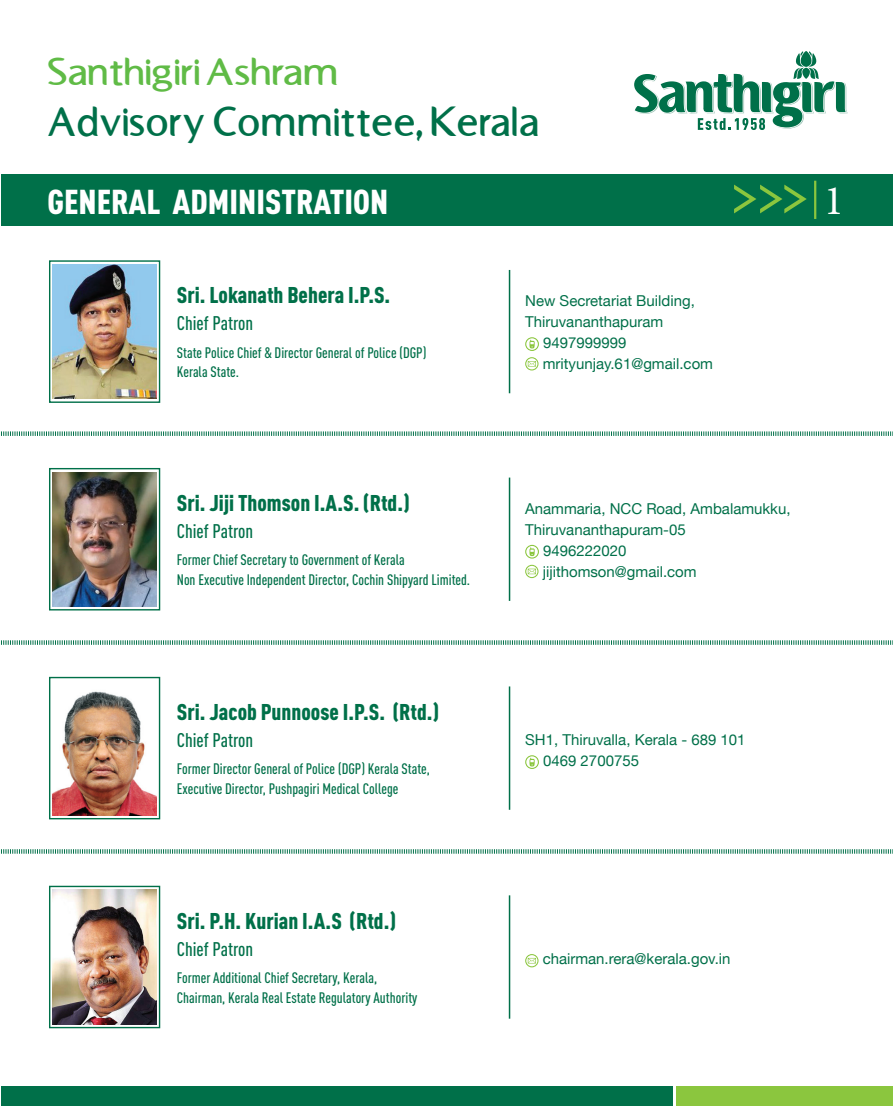
<style>
.page{position:relative;width:893px;height:1106px;background:#fff}
.page>*{position:absolute;margin:0;border:0;box-sizing:border-box;transform-origin:0 0}
.t1{font:700 42px "Santhi Giri ENG";color:#007049;scale:.94 1}
.t2{font:42px "Minion Pro";color:#fff}
.t3{font:700 39px "Santhi Giri ENG";color:#60bb46}
.t4{font:900 34.05px "DIN Cond";color:#fff}
.t5{font:900 22.5px "DIN Cond";color:#007049}
.t6{font:500 19.5px "DIN Cond";color:#007049}
.t7{font:500 15px/19.5px "DIN Cond";color:#007049}
.t8{font:15px/21px "Helvetica Neue LT";color:#007049}
</style>
<div class="page">
<div style="left:1px;top:174px;width:892px;height:51px;background:#007049"></div>
<svg style="left:634px;top:51px;width:214px;height:79px"></svg>
<div style="left:49px;top:260px;width:111px;height:143px;border:1px solid #007049"></div>
<img style="left:53px;top:264px;width:103px;height:134px">
<div style="left:49px;top:468px;width:111px;height:142px;border:1px solid #007049"></div>
<img style="left:53px;top:472px;width:103px;height:134px">
<div style="left:49px;top:677px;width:111px;height:142px;border:1px solid #007049"></div>
<img style="left:53px;top:691px;width:103px;height:124px">
<div style="left:49px;top:885px;width:111px;height:143px;border:1px solid #007049"></div>
<img style="left:53px;top:890px;width:103px;height:134px">
<svg style="left:525px;top:337px;width:14px;height:14px"></svg>
<svg style="left:525px;top:357px;width:13px;height:13px"></svg>
<svg style="left:525px;top:545px;width:14px;height:13px"></svg>
<svg style="left:525px;top:565px;width:13px;height:13px"></svg>
<svg style="left:525px;top:755px;width:14px;height:14px"></svg>
<svg style="left:525px;top:954px;width:13px;height:13px"></svg>
<hr style="left:509px;top:270px;width:1px;height:123px;background:#007049">
<hr style="left:509px;top:477px;width:1px;height:124px;background:#007049">
<hr style="left:509px;top:686px;width:1px;height:123px;background:#007049">
<hr style="left:509px;top:895px;width:1px;height:123px;background:#007049">
<svg style="left:1px;top:431px;width:892px;height:5px"></svg>
<svg style="left:1px;top:640px;width:892px;height:5px"></svg>
<svg style="left:1px;top:849px;width:892px;height:5px"></svg>
<div style="left:1px;top:1086px;width:672px;height:20px;background:#007049"></div>
<div style="left:676px;top:1086px;width:217px;height:20px;background:#8bc63e"></div>
<svg style="left:734px;top:185px;width:73px;height:28px"></svg>
<hr style="left:814px;top:181px;width:2px;height:38px;background:#8bc63e">
<h2 class="t3" style="left:47px;top:50px;width:293px">Santhigiri Ashram</h2>
<h1 class="t1" style="left:47px;top:99px;width:525px">Advisory Committee, Kerala</h1>
<h3 class="t4" style="left:47px;top:180px;width:342px">GENERAL ADMINISTRATION</h3>
<h3 class="t5" style="left:177px;top:281px;width:215px">Sri. Lokanath Behera I.P.S.</h3>
<h3 class="t6" style="left:177px;top:311px;width:78px">Chief Patron</h3>
<p class="t7" style="left:177px;top:342px;width:251px">State Police Chief &amp; Director General of Police (DGP)<br>Kerala State.</p>
<p class="t8" style="left:525px;top:290px;width:171px">New Secretariat Building,</p>
<p class="t8" style="left:525px;top:311px;width:140px">Thiruvananthapuram</p>
<p class="t8" style="left:543px;top:332px;width:85px">9497999999</p>
<p class="t8" style="left:543px;top:353px;width:172px">mrityunjay.61@gmail.com</p>
<h1 class="t2" style="left:824px;top:172px;width:22px">1</h1>
<h3 class="t5" style="left:177px;top:488px;width:234px">Sri. Jiji Thomson I.A.S. (Rtd.)</h3>
<h3 class="t6" style="left:177px;top:519px;width:78px">Chief Patron</h3>
<p class="t7" style="left:177px;top:550px;width:295px">Former Chief Secretary to Government of Kerala<br>Non Executive Independent Director, Cochin Shipyard Limited.</p>
<h3 class="t5" style="left:177px;top:697px;width:264px">Sri. Jacob Punnoose I.P.S. (Rtd.)</h3>
<h3 class="t6" style="left:177px;top:728px;width:78px">Chief Patron</h3>
<p class="t7" style="left:177px;top:758px;width:255px">Former Director General of Police (DGP) Kerala State,<br>Executive Director, Pushpagiri Medical College</p>
<h3 class="t5" style="left:177px;top:906px;width:221px">Sri. P.H. Kurian I.A.S (Rtd.)</h3>
<h3 class="t6" style="left:177px;top:937px;width:78px">Chief Patron</h3>
<p class="t7" style="left:177px;top:967px;width:242px">Former Additional Chief Secretary, Kerala,<br>Chairman, Kerala Real Estate Regulatory Authority</p>
<p class="t8" style="left:525px;top:497px;width:267px">Anammaria, NCC Road, Ambalamukku,</p>
<p class="t8" style="left:525px;top:518px;width:162px">Thiruvananthapuram-05</p>
<p class="t8" style="left:543px;top:539px;width:85px">9496222020</p>
<p class="t8" style="left:543px;top:560px;width:155px">jijithomson@gmail.com</p>
<p class="t8" style="left:543px;top:729px;width:204px;text-indent:-18px">SH1, Thiruvalla, Kerala - 689 101<br>0469 2700755</p>
<p class="t8" style="left:543px;top:948px;width:189px">chairman.rera@kerala.gov.in</p>
</div>
